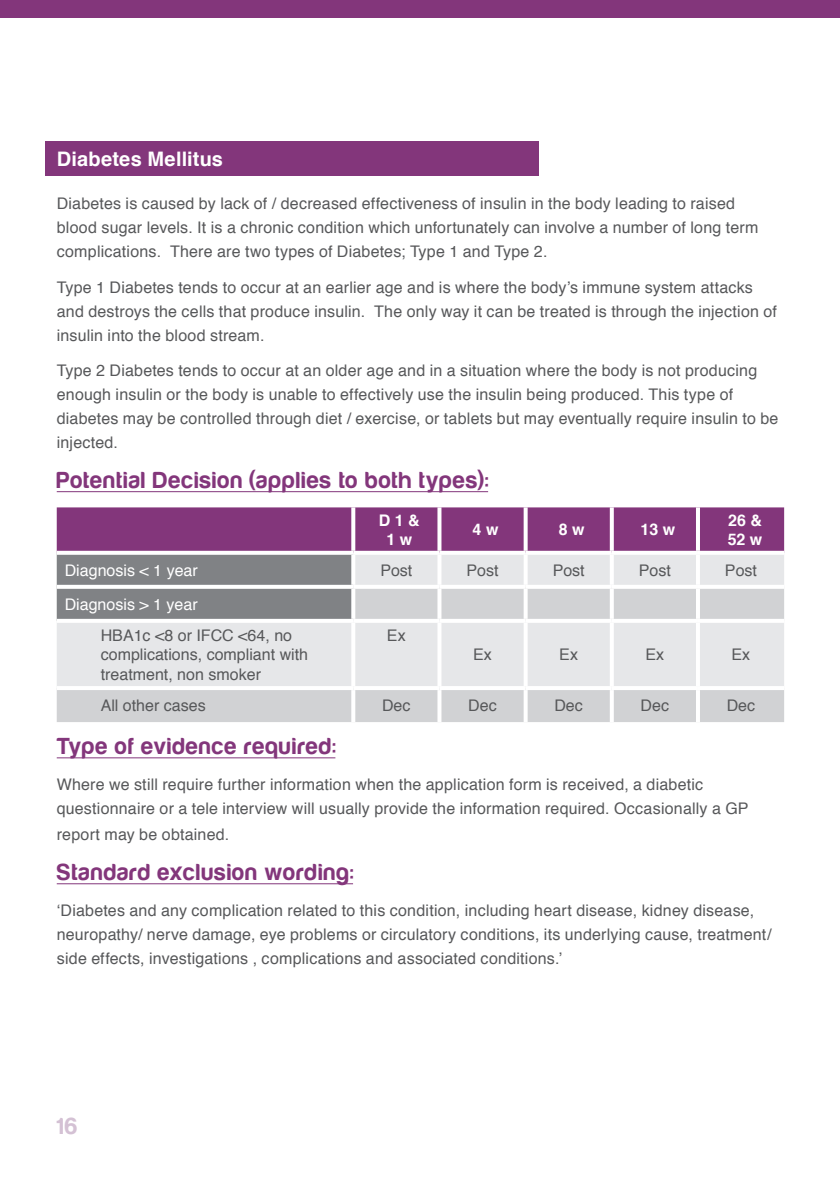
<style>
.page{position:relative;width:840px;height:1191px;background:#fff}
.page>*{position:absolute;margin:0;border:0;box-sizing:border-box;transform-origin:0 0}
.t1{font:24px "Harabara";letter-spacing:.055em;color:#83367b}
.t2{font:24px "Harabara";color:#d4c1d4}
.t3{font:700 20px "Helvetica";letter-spacing:.01em;color:#fff}
.t4{font:16px/24px "Helvetica";letter-spacing:.01em;color:#57585a}
.t5{font:16px "Helvetica";color:#fff}
.t6{font:700 16px/19.2px "Helvetica";color:#fff;text-align:center}
</style>
<div class="page">
<div style="left:0;top:0;width:839px;height:18px;background:#83367b"></div>
<hr style="left:57px;top:491px;width:431px;height:1px;background:#83367b">
<hr style="left:57px;top:757px;width:278px;height:1px;background:#83367b">
<hr style="left:57px;top:883px;width:296px;height:1px;background:#83367b">
<div style="left:57px;top:507px;width:726px;height:44px;background:#83367b"></div>
<svg style="left:57px;top:555px;width:726px;height:30px;background:#bcbdbf"></svg>
<svg style="left:57px;top:589px;width:726px;height:133px;background:#d3d5d7"></svg>
<svg style="left:351px;top:507px;width:4px;height:44px"></svg>
<svg style="left:437px;top:507px;width:4px;height:44px"></svg>
<svg style="left:523px;top:507px;width:4px;height:44px"></svg>
<svg style="left:609px;top:507px;width:4px;height:44px"></svg>
<svg style="left:695px;top:507px;width:4px;height:44px"></svg>
<svg style="left:57px;top:554px;width:296px;height:1px"></svg>
<svg style="left:351px;top:555px;width:4px;height:30px"></svg>
<hr style="left:437px;top:555px;width:4px;height:30px;background:#fff">
<svg style="left:523px;top:555px;width:4px;height:30px"></svg>
<svg style="left:609px;top:555px;width:4px;height:30px"></svg>
<svg style="left:695px;top:555px;width:4px;height:30px"></svg>
<svg style="left:57px;top:588px;width:296px;height:1px"></svg>
<svg style="left:351px;top:589px;width:4px;height:30px"></svg>
<svg style="left:437px;top:589px;width:4px;height:30px"></svg>
<svg style="left:523px;top:589px;width:4px;height:30px"></svg>
<svg style="left:609px;top:589px;width:4px;height:30px"></svg>
<svg style="left:695px;top:589px;width:4px;height:30px"></svg>
<hr style="left:57px;top:619px;width:296px;height:4px;background:#fff">
<hr style="left:353px;top:619px;width:86px;height:4px;background:#fff">
<hr style="left:351px;top:623px;width:4px;height:63px;background:#fff">
<hr style="left:439px;top:619px;width:86px;height:4px;background:#fff">
<hr style="left:437px;top:623px;width:4px;height:63px;background:#fff">
<hr style="left:525px;top:619px;width:86px;height:4px;background:#fff">
<svg style="left:523px;top:623px;width:4px;height:63px"></svg>
<hr style="left:611px;top:619px;width:86px;height:4px;background:#fff">
<svg style="left:609px;top:623px;width:4px;height:63px"></svg>
<hr style="left:697px;top:619px;width:86px;height:4px;background:#fff">
<svg style="left:695px;top:623px;width:4px;height:63px"></svg>
<hr style="left:57px;top:686px;width:296px;height:4px;background:#fff">
<hr style="left:353px;top:686px;width:86px;height:4px;background:#fff">
<svg style="left:351px;top:690px;width:4px;height:32px"></svg>
<hr style="left:439px;top:686px;width:86px;height:4px;background:#fff">
<svg style="left:437px;top:690px;width:4px;height:32px"></svg>
<hr style="left:525px;top:686px;width:86px;height:4px;background:#fff">
<svg style="left:523px;top:690px;width:4px;height:32px"></svg>
<hr style="left:611px;top:686px;width:86px;height:4px;background:#fff">
<svg style="left:609px;top:690px;width:4px;height:32px"></svg>
<hr style="left:697px;top:686px;width:86px;height:4px;background:#fff">
<svg style="left:695px;top:690px;width:4px;height:32px"></svg>
<div style="left:45px;top:142px;width:494px;height:34px;background:#83367b"></div>
<p class="t3" style="left:57px;top:143px;width:168px">Diabetes Mellitus</p>
<p class="t4" style="left:57px;top:191px;width:702px">Diabetes is caused by lack of / decreased effectiveness of insulin in the body leading to raised blood sugar levels. It is a chronic condition which unfortunately can involve a number of long term complications. There are two types of Diabetes; Type 1 and Type 2.</p>
<p class="t4" style="left:57px;top:274px;width:721px">Type 1 Diabetes tends to occur at an earlier age and is where the body’s immune system attacks and destroys the cells that produce insulin. The only way it can be treated is through the injection of insulin into the blood stream.</p>
<p class="t4" style="left:57px;top:358px;width:722px">Type 2 Diabetes tends to occur at an older age and in a situation where the body is not producing enough insulin or the body is unable to effectively use the insulin being produced. This type of diabetes may be controlled through diet / exercise, or tablets but may eventually require insulin to be injected.</p>
<h1 class="t1" style="left:57px;top:467px;width:432px">Potential Decision (applies to both types):</h1>
<p class="t6" style="left:378px;top:510px;width:42px">D 1 &amp;<br>1 w</p>
<p class="t6" style="left:472px;top:520px;width:27px">4 w</p>
<p class="t6" style="left:558px;top:520px;width:27px">8 w</p>
<p class="t6" style="left:640px;top:520px;width:36px">13 w</p>
<p class="t6" style="left:727px;top:510px;width:36px;text-align:left">26 &amp;<br>52 w</p>
<p class="t5" style="left:65px;top:560px;width:134px">Diagnosis &lt; 1 year</p>
<p class="t4" style="left:380px;top:558px;width:34px">Post</p>
<p class="t4" style="left:466px;top:558px;width:34px">Post</p>
<p class="t4" style="left:552px;top:558px;width:34px">Post</p>
<p class="t4" style="left:638px;top:558px;width:34px">Post</p>
<p class="t4" style="left:724px;top:558px;width:34px">Post</p>
<p class="t5" style="left:65px;top:594px;width:134px">Diagnosis &gt; 1 year</p>
<p class="t4" style="left:101px;top:625px;width:209px;line-height:19.2px">HBA1c &lt;8 or IFCC &lt;64, no complications, compliant with treatment, non smoker</p>
<p class="t4" style="left:387px;top:623px;width:20px">Ex</p>
<p class="t4" style="left:473px;top:642px;width:20px">Ex</p>
<p class="t4" style="left:559px;top:642px;width:20px">Ex</p>
<p class="t4" style="left:645px;top:642px;width:20px">Ex</p>
<p class="t4" style="left:731px;top:642px;width:20px">Ex</p>
<p class="t4" style="left:101px;top:693px;width:106px">All other cases</p>
<p class="t4" style="left:382px;top:693px;width:30px">Dec</p>
<p class="t4" style="left:468px;top:693px;width:30px">Dec</p>
<p class="t4" style="left:554px;top:693px;width:30px">Dec</p>
<p class="t4" style="left:640px;top:693px;width:30px">Dec</p>
<p class="t4" style="left:726px;top:693px;width:30px">Dec</p>
<h1 class="t1" style="left:57px;top:734px;width:280px">Type of evidence required:</h1>
<p class="t4" style="left:57px;top:771px;width:693px">Where we still require further information when the application form is received, a diabetic questionnaire or a tele interview will usually provide the information required. Occasionally a GP</p>
<p class="t4" style="left:57px;top:822px;width:174px">report may be obtained.</p>
<h1 class="t1" style="left:57px;top:859px;width:297px">Standard exclusion wording:</h1>
<p class="t4" style="left:57px;top:897px;width:715px">‘Diabetes and any complication related to this condition, including heart disease, kidney disease, neuropathy/ nerve damage, eye problems or circulatory conditions, its underlying cause, treatment/ side effects, investigations , complications and associated conditions.’</p>
<h1 class="t2" style="left:57px;top:1113px;width:22px">16</h1>
</div>
